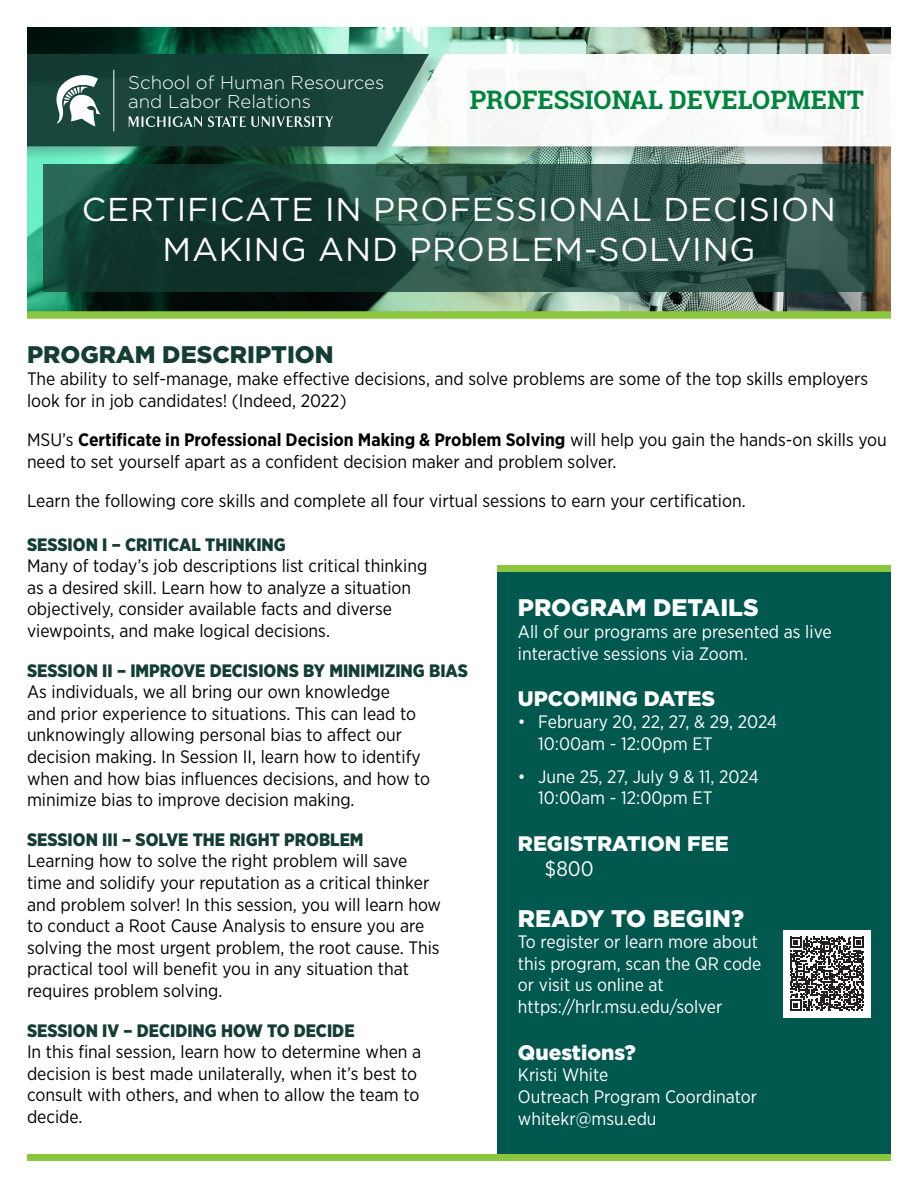
<style>
.page{position:relative;width:918px;height:1188px;background:#fff}
.page>*{position:absolute;margin:0;border:0;box-sizing:border-box;transform-origin:0 0}
.t1{font:33px/39.6px "Gotham";letter-spacing:.025em;color:#fff;text-align:center}
.t2{font:700 25.5px "Roboto Slab";color:#00843d}
.t3{font:900 24px "Gotham";color:#fff}
.t4{font:900 24px "Gotham";color:#143d35}
.t5{font:900 21px "Gotham";color:#fff}
.t6{font:21px "Gotham Narrow";color:#fff}
.t7{font:300 18.6px/20px "Gotham";color:#fff}
.t8{font:18px/21.6px "Gotham Narrow";color:#000}
.t9{font:18px/21.6px "Gotham Narrow";color:#fff}
.t10{font:900 18px "Gotham Narrow";color:#143d35}
.s1{font-weight:700}
</style>
<div class="page">
<img style="left:27px;top:27px;width:863px;height:284px">
<div style="left:391px;top:52px;width:527px;height:110px;background:#231f20;opacity:.25"></div>
<svg style="left:443px;top:54px;width:448px;height:92px"></svg>
<div style="left:0;top:52px;width:443px;height:110px;background:#231f20;opacity:.25"></div>
<svg style="left:27px;top:54px;width:402px;height:92px;background:#2d554c"></svg>
<div style="left:497px;top:573px;width:421px;height:609px;background:#00584e"></div>
<svg style="left:44px;top:164px;width:830px;height:127px;background:#224940"></svg>
<div style="left:0;top:1154px;width:913px;height:34px;background:#8bc63e"></div>
<div style="left:12px;top:311px;width:906px;height:8px;background:#8bc63e"></div>
<div style="left:783px;top:930px;width:88px;height:88px;background:#fff"></div>
<svg style="left:790px;top:937px;width:74px;height:74px"></svg>
<div style="left:0;top:1161px;width:918px;height:27px;background:#fff"></div>
<div style="left:0;top:0;width:27px;height:1188px;background:#fff"></div>
<div style="left:891px;top:0;width:27px;height:1188px;background:#fff"></div>
<p class="t7" style="left:128px;top:71px;width:258px">School of Human Resources and Labor Relations</p>
<p class="t2" style="left:470px;top:82px;width:396px">PROFESSIONAL DEVELOPMENT</p>
<p class="t1" style="left:82px;top:189px;width:756px">CERTIFICATE IN PROFESSIONAL DECISION<br>MAKING AND PROBLEM-SOLVING</p>
<p class="t4" style="left:27px;top:338px;width:308px">PROGRAM DESCRIPTION</p>
<p class="t8" style="left:27px;top:368px;width:843px">The ability to self-manage, make effective decisions, and solve problems are some of the top skills employers look for in job candidates! (Indeed, 2022)</p>
<p class="t8" style="left:27px;top:429px;width:861px">MSU’s <span class="s1">Certificate in Professional Decision Making &amp; Problem Solving</span> will help you gain the hands-on skills you need to set yourself apart as a confident decision maker and problem solver.</p>
<p class="t8" style="left:27px;top:490px;width:720px">Learn the following core skills and complete all four virtual sessions to earn your certification.</p>
<p class="t10" style="left:27px;top:532px;width:260px">SESSION I – CRITICAL THINKING</p>
<p class="t8" style="left:27px;top:555px;width:402px">Many of today’s job descriptions list critical thinking as a desired skill. Learn how to analyze a situation objectively, consider available facts and diverse viewpoints, and make logical decisions.</p>
<p class="t10" style="left:27px;top:658px;width:442px">SESSION II – IMPROVE DECISIONS BY MINIMIZING BIAS</p>
<p class="t8" style="left:27px;top:681px;width:405px">As individuals, we all bring our own knowledge<br>and prior experience to situations. This can lead to unknowingly allowing personal bias to affect our decision making. In Session II, learn how to identify when and how bias influences decisions, and how to minimize bias to improve decision making.</p>
<p class="t10" style="left:27px;top:828px;width:338px">SESSION III – SOLVE THE RIGHT PROBLEM</p>
<p class="t8" style="left:27px;top:850px;width:416px">Learning how to solve the right problem will save time and solidify your reputation as a critical thinker and problem solver! In this session, you will learn how to conduct a Root Cause Analysis to ensure you are solving the most urgent problem, the root cause. This practical tool will benefit you in any situation that requires problem solving.</p>
<p class="t10" style="left:27px;top:1018px;width:329px">SESSION IV – DECIDING HOW TO DECIDE</p>
<p class="t8" style="left:27px;top:1041px;width:396px">In this final session, learn how to determine when a decision is best made unilaterally, when it’s best to consult with others, and when to allow the team to decide.</p>
<p class="t3" style="left:518px;top:591px;width:242px">PROGRAM DETAILS</p>
<p class="t9" style="left:518px;top:621px;width:315px">All of our programs are presented as live interactive sessions via Zoom.</p>
<p class="t5" style="left:518px;top:685px;width:199px">UPCOMING DATES</p>
<p class="t9" style="left:538px;top:711px;width:241px;text-indent:-20px">• February 20, 22, 27, &amp; 29, 2024<br>10:00am - 12:00pm ET</p>
<p class="t9" style="left:518px;top:765px;width:242px">• June 25, 27, July 9 &amp; 11, 2024</p>
<p class="t9" style="left:538px;top:787px;width:176px">10:00am - 12:00pm ET</p>
<p class="t5" style="left:518px;top:829px;width:212px">REGISTRATION FEE</p>
<p class="t6" style="left:545px;top:856px;width:50px">$800</p>
<p class="t3" style="left:518px;top:902px;width:228px">READY TO BEGIN?</p>
<p class="t9" style="left:518px;top:931px;width:242px">To register or learn more about</p>
<p class="t9" style="left:518px;top:952px;width:245px">this program, scan the QR code</p>
<p class="t9" style="left:518px;top:974px;width:147px">or visit us online at</p>
<p class="t9" style="left:518px;top:996px;width:206px">https://hrlr.msu.edu/solver</p>
<p class="t5" style="left:518px;top:1038px;width:119px">Questions?</p>
<p class="t9" style="left:518px;top:1064px;width:92px">Kristi White</p>
<p class="t9" style="left:518px;top:1086px;width:241px">Outreach Program Coordinator</p>
<p class="t9" style="left:518px;top:1107px;width:140px">whitekr@msu.edu</p>
</div>
